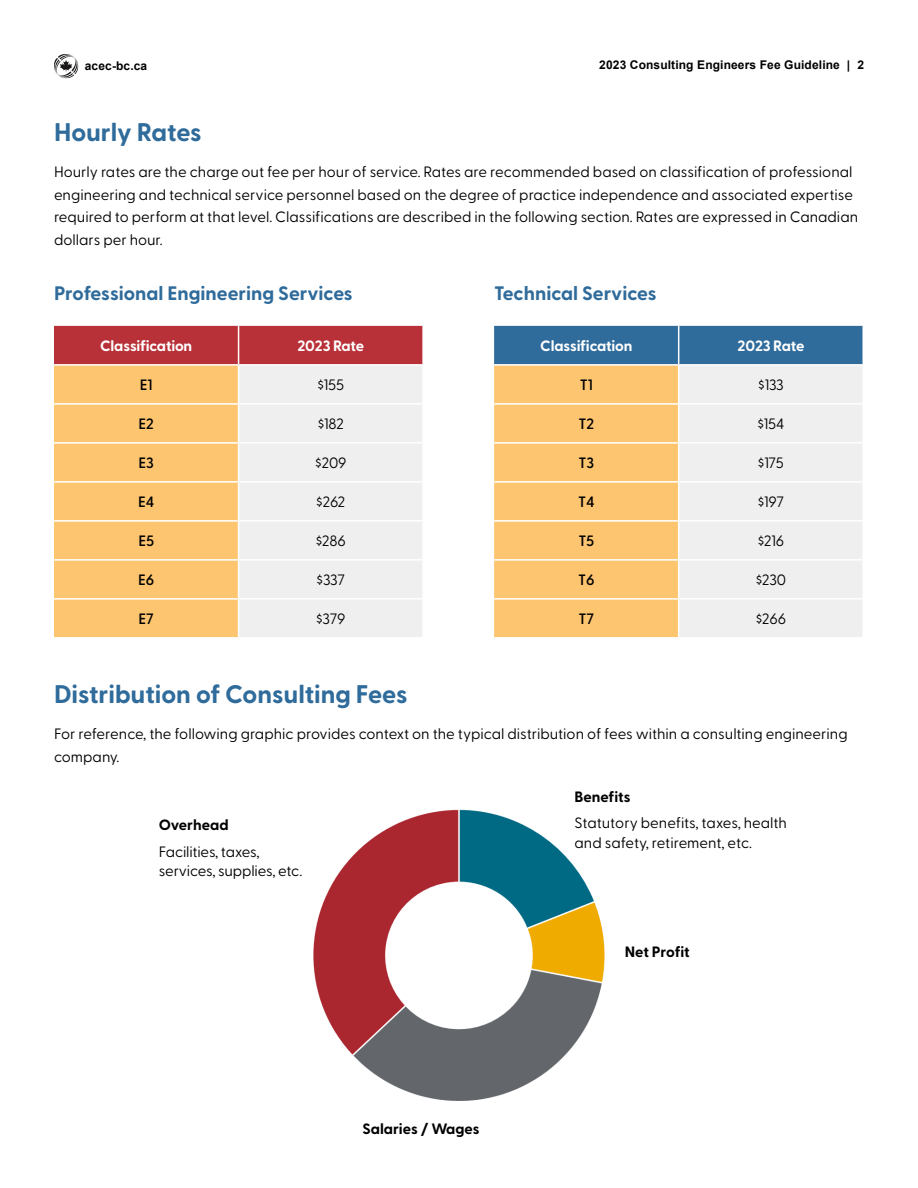
<style>
.page{position:relative;width:918px;height:1188px;background:#fff}
.page>*{position:absolute;margin:0;border:0;box-sizing:border-box;transform-origin:0 0}
.t1{font:700 25.5px "Greycliff CF";color:#2f6b9b}
.t2{font:700 19.5px "Greycliff CF";color:#2f6b9b}
.t3{font:15px/22.5px "Greycliff CF";color:#000}
.t4{font:700 15px "Greycliff CF";letter-spacing:-.01em;color:#fff}
.t5{font:700 15px "Greycliff CF";color:#000}
.t6{font:600 15px "Greycliff CF";letter-spacing:-.01em;color:#000}
.t7{font:700 12px "Arial";letter-spacing:.01em;color:#000}
</style>
<div class="page">
<svg style="left:54px;top:54px;width:24px;height:24px"></svg>
<div style="left:54px;top:326px;width:368px;height:38px;background:#b93138"></div>
<div style="left:54px;top:366px;width:184px;height:271px;background:#fec570"></div>
<div style="left:239px;top:366px;width:183px;height:271px;background:#efeff0"></div>
<hr style="left:238px;top:326px;width:1px;height:38px;background:#fff">
<hr style="left:54px;top:403px;width:185px;height:2px;background:#fff">
<hr style="left:239px;top:403px;width:185px;height:2px;background:#fff">
<hr style="left:54px;top:442px;width:185px;height:2px;background:#fff">
<hr style="left:239px;top:442px;width:185px;height:2px;background:#fff">
<hr style="left:54px;top:481px;width:185px;height:2px;background:#fff">
<hr style="left:239px;top:481px;width:185px;height:2px;background:#fff">
<hr style="left:54px;top:520px;width:185px;height:2px;background:#fff">
<hr style="left:239px;top:520px;width:185px;height:2px;background:#fff">
<hr style="left:54px;top:559px;width:185px;height:2px;background:#fff">
<hr style="left:239px;top:559px;width:185px;height:2px;background:#fff">
<hr style="left:54px;top:598px;width:185px;height:2px;background:#fff">
<hr style="left:239px;top:598px;width:185px;height:2px;background:#fff">
<div style="left:494px;top:326px;width:368px;height:38px;background:#2f6b9b"></div>
<div style="left:494px;top:366px;width:184px;height:271px;background:#fec570"></div>
<div style="left:680px;top:366px;width:182px;height:271px;background:#efeff0"></div>
<hr style="left:678px;top:326px;width:1px;height:38px;background:#fff">
<hr style="left:494px;top:403px;width:185px;height:2px;background:#fff">
<hr style="left:679px;top:403px;width:185px;height:2px;background:#fff">
<hr style="left:494px;top:442px;width:185px;height:2px;background:#fff">
<hr style="left:679px;top:442px;width:185px;height:2px;background:#fff">
<hr style="left:494px;top:481px;width:185px;height:2px;background:#fff">
<hr style="left:679px;top:481px;width:185px;height:2px;background:#fff">
<hr style="left:494px;top:520px;width:185px;height:2px;background:#fff">
<hr style="left:679px;top:520px;width:185px;height:2px;background:#fff">
<hr style="left:494px;top:559px;width:185px;height:2px;background:#fff">
<hr style="left:679px;top:559px;width:185px;height:2px;background:#fff">
<hr style="left:494px;top:598px;width:185px;height:2px;background:#fff">
<hr style="left:679px;top:598px;width:185px;height:2px;background:#fff">
<img style="left:313px;top:809px;width:292px;height:292px">
<p class="t7" style="left:85px;top:58px;width:64px">acec-bc.ca</p>
<p class="t7" style="left:599px;top:57px;width:266px">2023 Consulting Engineers Fee Guideline | 2</p>
<h1 class="t1" style="left:54px;top:117px;width:149px">Hourly Rates</h1>
<p class="t3" style="left:54px;top:161px;width:806px">Hourly rates are the charge out fee per hour of service. Rates are recommended based on classification of professional engineering and technical service personnel based on the degree of practice independence and associated expertise required to perform at that level. Classifications are described in the following section. Rates are expressed in Canadian dollars per hour.</p>
<h2 class="t2" style="left:54px;top:281px;width:300px">Professional Engineering Services</h2>
<h2 class="t2" style="left:494px;top:281px;width:164px">Technical Services</h2>
<p class="t4" style="left:100px;top:337px;width:94px">Classification</p>
<p class="t4" style="left:297px;top:337px;width:68px">2023 Rate</p>
<p class="t6" style="left:140px;top:376px;width:14px">E1</p>
<p class="t3" style="left:317px;top:374px;width:28px">$155</p>
<p class="t6" style="left:139px;top:415px;width:17px">E2</p>
<p class="t3" style="left:318px;top:413px;width:28px">$182</p>
<p class="t6" style="left:139px;top:454px;width:17px">E3</p>
<p class="t3" style="left:315px;top:452px;width:33px">$209</p>
<p class="t6" style="left:138px;top:493px;width:18px">E4</p>
<p class="t3" style="left:316px;top:491px;width:31px">$262</p>
<p class="t6" style="left:138px;top:532px;width:17px">E5</p>
<p class="t3" style="left:316px;top:530px;width:32px">$286</p>
<p class="t6" style="left:138px;top:571px;width:18px">E6</p>
<p class="t3" style="left:317px;top:569px;width:30px">$337</p>
<p class="t6" style="left:139px;top:610px;width:17px">E7</p>
<p class="t3" style="left:316px;top:608px;width:31px">$379</p>
<p class="t4" style="left:540px;top:337px;width:94px">Classification</p>
<p class="t4" style="left:738px;top:337px;width:68px">2023 Rate</p>
<p class="t6" style="left:580px;top:376px;width:14px">T1</p>
<p class="t3" style="left:758px;top:374px;width:27px">$133</p>
<p class="t6" style="left:579px;top:415px;width:17px">T2</p>
<p class="t3" style="left:758px;top:413px;width:28px">$154</p>
<p class="t6" style="left:579px;top:454px;width:17px">T3</p>
<p class="t3" style="left:758px;top:452px;width:28px">$175</p>
<p class="t6" style="left:578px;top:493px;width:18px">T4</p>
<p class="t3" style="left:758px;top:491px;width:28px">$197</p>
<p class="t6" style="left:578px;top:532px;width:18px">T5</p>
<p class="t3" style="left:758px;top:530px;width:28px">$216</p>
<p class="t6" style="left:578px;top:571px;width:18px">T6</p>
<p class="t3" style="left:756px;top:569px;width:32px">$230</p>
<p class="t6" style="left:579px;top:610px;width:17px">T7</p>
<p class="t3" style="left:756px;top:608px;width:32px">$266</p>
<h1 class="t1" style="left:54px;top:679px;width:355px">Distribution of Consulting Fees</h1>
<p class="t3" style="left:54px;top:723px;width:795px">For reference, the following graphic provides context on the typical distribution of fees within a consulting engineering company.</p>
<p class="t5" style="left:159px;top:816px;width:71px">Overhead</p>
<p class="t3" style="left:159px;top:842px;width:145px;line-height:19.5px">Facilities, taxes, services, supplies, etc.</p>
<p class="t5" style="left:362px;top:1120px;width:119px">Salaries / Wages</p>
<p class="t5" style="left:575px;top:788px;width:57px">Benefits</p>
<p class="t3" style="left:575px;top:813px;width:214px;line-height:19.5px">Statutory benefits, taxes, health and safety, retirement, etc.</p>
<p class="t5" style="left:625px;top:943px;width:66px">Net Profit</p>
</div>
